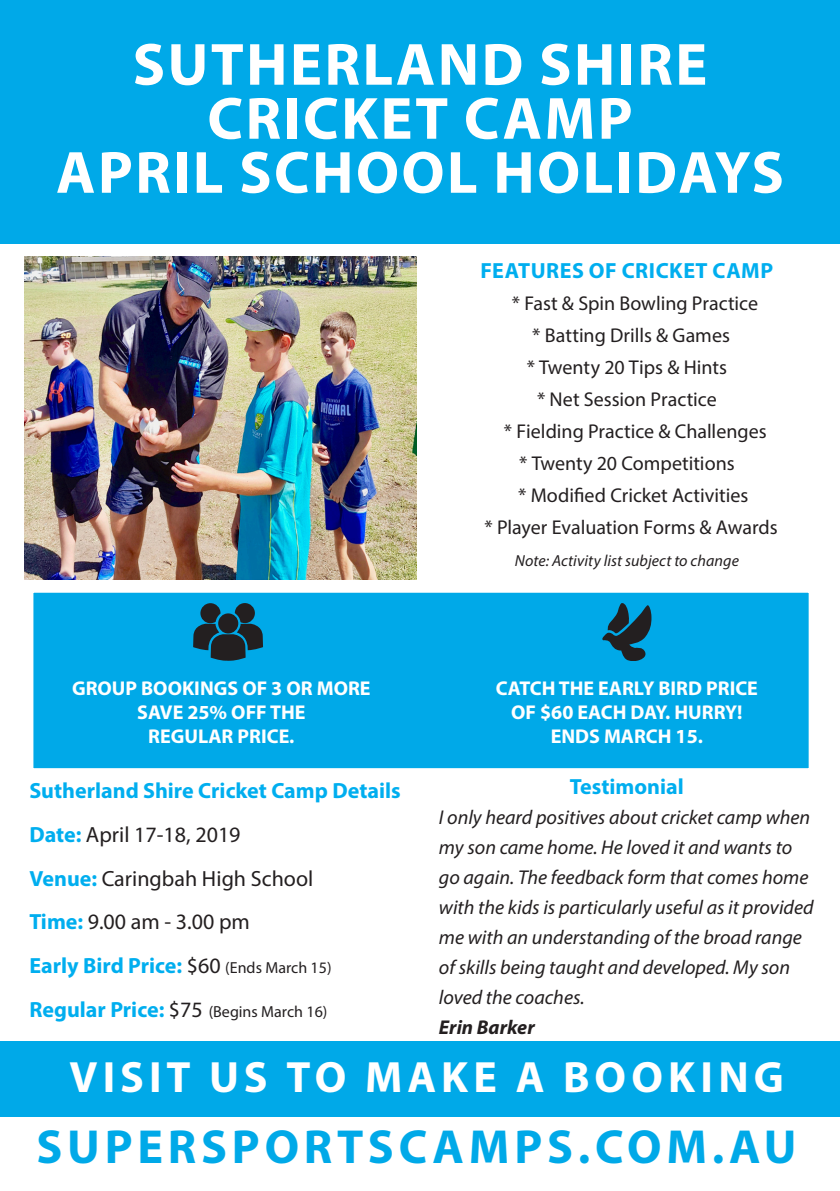
<style>
.page{position:relative;width:840px;height:1191px;background:#fff}
.page>*{position:absolute;margin:0;border:0;box-sizing:border-box;transform-origin:0 0}
.t1{font:700 60px "Myriad Pro";letter-spacing:.04em;color:#fff}
.t2{font:700 48px "Myriad Pro";letter-spacing:.1em;color:#00a9e8}
.t3{font:700 44px "Myriad Pro";letter-spacing:.115em;color:#fff}
.t4{font:700 22px "Myriad Pro";color:#00aeef}
.t5{font:22px "Myriad Pro";color:#231f20}
.t6{font:700 22px "Myriad Pro";letter-spacing:.025em;color:#00aeef}
.t7{font:italic 20px/30px "Myriad Pro";color:#231f20}
.t8{font:20px "Myriad Pro";color:#231f20}
.t9{font:700 20px/24px "Myriad Pro";color:#fff;text-align:center}
.t10{font:italic 700 20px "Myriad Pro";color:#231f20}
.t11{font:italic 16px "Myriad Pro";letter-spacing:.005em;color:#231f20}
.t12{font:16px "Myriad Pro";color:#231f20}
.s1{font-weight:700;color:#00aeef}
.s2{font-weight:400;color:#231f20}
.s3{font-weight:400;font-size:16px;color:#231f20}
.s4{font-weight:700;font-size:22px;color:#00aeef}
.s5{font-size:22px}
</style>
<div class="page">
<div style="left:29px;top:589px;width:783px;height:183px;background:#00a9e8;border:4px solid #fff"></div>
<div style="left:0;top:0;width:839px;height:244px;background:#00a9e8"></div>
<svg style="left:602px;top:603px;width:49px;height:58px"></svg>
<div style="left:0;top:1041px;width:839px;height:75px;background:#00a9e8"></div>
<svg style="left:193px;top:603px;width:70px;height:58px"></svg>
<img style="left:24px;top:256px;width:392px;height:324px">
<p class="t1" style="left:132px;top:25px;width:576px">SUTHERLAND SHIRE</p>
<p class="t1" style="left:207px;top:79px;width:426px">CRICKET CAMP</p>
<p class="t1" style="left:56px;top:133px;width:728px">APRIL SCHOOL HOLIDAYS</p>
<p class="t6" style="left:480px;top:256px;width:294px">FEATURES OF CRICKET CAMP</p>
<p class="t8" style="left:511px;top:291px;width:247px">* Fast &amp; Spin Bowling Practice</p>
<p class="t8" style="left:532px;top:323px;width:199px">* Batting Drills &amp; Games</p>
<p class="t8" style="left:526px;top:355px;width:202px">* Twenty 20 Tips &amp; Hints</p>
<p class="t8" style="left:536px;top:387px;width:181px">* Net Session Practice</p>
<p class="t8" style="left:503px;top:419px;width:264px">* Fielding Practice &amp; Challenges</p>
<p class="t8" style="left:519px;top:451px;width:217px">* Twenty 20 Competitions</p>
<p class="t8" style="left:518px;top:483px;width:231px">* Modified Cricket Activities</p>
<p class="t8" style="left:484px;top:515px;width:294px">* Player Evaluation Forms &amp; Awards</p>
<p class="t11" style="left:514px;top:551px;width:225px">Note: Activity list subject to change</p>
<p class="t9" style="left:72px;top:676px;width:300px">GROUP BOOKINGS OF 3 OR MORE<br>SAVE 25% OFF THE</p>
<p class="t9" style="left:148px;top:724px;width:147px">REGULAR PRICE.</p>
<p class="t4" style="left:29px;top:776px;width:372px">Sutherland Shire Cricket Camp Details</p>
<p class="t5" style="left:29px;top:821px;width:212px"><span class="s1">Date:</span> April 17-18, 2019</p>
<p class="t5" style="left:29px;top:864px;width:285px"><span class="s1">Venue:</span> Caringbah High School</p>
<p class="t5" style="left:29px;top:908px;width:222px"><span class="s1">Time:</span> 9.00 am - 3.00 pm</p>
<p class="t4" style="left:29px;top:951px;width:303px">Early Bird Price: <span class="s2">$60</span> <span class="s3">(Ends March 15)</span></p>
<p class="t12" style="left:29px;top:1001px;width:299px"><span class="s4">Regular Price:</span> <span class="s5">$75</span> (Begins March 16)</p>
<p class="t9" style="left:495px;top:676px;width:263px">CATCH THE EARLY BIRD PRICE<br>OF $60 EACH DAY. HURRY!<br>ENDS MARCH 15.</p>
<p class="t4" style="left:569px;top:772px;width:115px">Testimonial</p>
<p class="t7" style="left:438px;top:802px;width:376px">I only heard positives about cricket camp when my son came home. He loved it and wants to go again. The feedback form that comes home with the kids is particularly useful as it provided me with an understanding of the broad range of skills being taught and developed. My son loved the coaches.</p>
<p class="t10" style="left:438px;top:1014px;width:97px">Erin Barker</p>
<p class="t3" style="left:70px;top:1048px;width:715px">VISIT US TO MAKE A BOOKING</p>
<p class="t2" style="left:36px;top:1116px;width:761px">SUPERSPORTSCAMPS.COM.AU</p>
</div>
